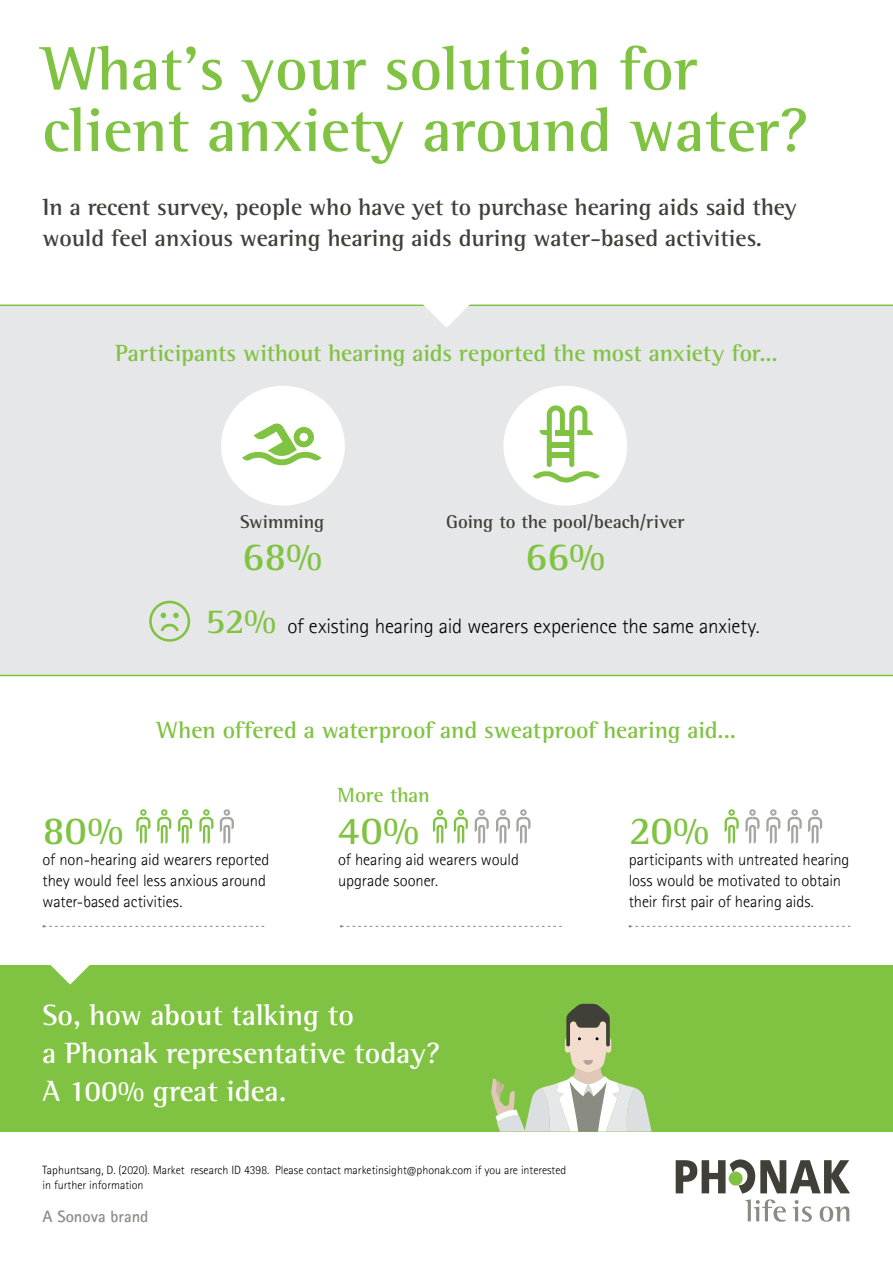
<style>
.page{position:relative;width:893px;height:1263px;background:#fff}
.page>*{position:absolute;margin:0;border:0;box-sizing:border-box;transform-origin:0 0}
.t1{font:700 63px/61.5px "Rotis Semifor Phonak";color:#80c342}
.t2{font:700 40.5px "Rotis Semifor Phonak";letter-spacing:-.015em;color:#80c342}
.t3{font:700 30px/38.2px "Rotis Semifor Phonak";color:#fff}
.t4{font:700 24px/31.5px "Rotis Semifor Phonak";color:#403f38}
.t5{font:700 24px "Rotis Semifor Phonak";letter-spacing:-.005em;color:#80c342}
.t6{font:300 21px "Rotis Sansfor Phonak";letter-spacing:-.01em;color:#000}
.t7{font:700 21px "Rotis Semifor Phonak";letter-spacing:-.005em;color:#80c342}
.t8{font:700 18.9px "Rotis Semifor Phonak";letter-spacing:-.005em;color:#403f38}
.t9{font:300 16.5px/21px "Rotis Sansfor Phonak";letter-spacing:-.005em;color:#000}
.t10{font:700 16.5px "Rotis Sansfor Phonak";color:#8c8d85}
.t11{font:300 12px/15px "Rotis Sansfor Phonak";color:#000}
.s1{font-family:"Rotis Semifor Phonak";font-weight:700;font-size:36px;color:#80c342}
</style>
<div class="page">
<div style="left:0;top:305px;width:893px;height:371px;background:#e6e7e8"></div>
<svg style="left:676px;top:1159px;width:174px;height:34px"></svg>
<svg style="left:745px;top:1199px;width:41px;height:23px"></svg>
<svg style="left:793px;top:1200px;width:19px;height:22px"></svg>
<svg style="left:820px;top:1206px;width:29px;height:16px"></svg>
<div style="left:221px;top:386px;width:124px;height:120px;background:#fff;border-radius:50%"></div>
<div style="left:503px;top:386px;width:124px;height:120px;background:#fff;border-radius:50%"></div>
<svg style="left:421px;top:304px;width:51px;height:24px"></svg>
<svg style="left:149px;top:601px;width:41px;height:41px;background:#ccdebf"></svg>
<div style="left:0;top:965px;width:893px;height:166px;background:#80c342"></div>
<svg style="left:491px;top:1004px;width:160px;height:127px"></svg>
<svg style="left:50px;top:965px;width:40px;height:19px"></svg>
<svg style="left:220px;top:809px;width:14px;height:34px"></svg>
<svg style="left:199px;top:809px;width:14px;height:34px"></svg>
<svg style="left:178px;top:809px;width:14px;height:34px"></svg>
<svg style="left:157px;top:809px;width:14px;height:34px"></svg>
<svg style="left:136px;top:809px;width:14px;height:34px"></svg>
<svg style="left:43px;top:925px;width:221px;height:2px"></svg>
<svg style="left:516px;top:809px;width:14px;height:34px"></svg>
<svg style="left:496px;top:809px;width:14px;height:34px"></svg>
<svg style="left:475px;top:809px;width:14px;height:34px"></svg>
<svg style="left:454px;top:809px;width:14px;height:34px"></svg>
<svg style="left:433px;top:809px;width:14px;height:34px"></svg>
<svg style="left:340px;top:925px;width:222px;height:2px"></svg>
<svg style="left:808px;top:809px;width:14px;height:34px"></svg>
<svg style="left:788px;top:809px;width:14px;height:34px"></svg>
<svg style="left:766px;top:809px;width:14px;height:34px"></svg>
<svg style="left:745px;top:809px;width:15px;height:34px"></svg>
<svg style="left:725px;top:809px;width:14px;height:34px"></svg>
<svg style="left:629px;top:925px;width:221px;height:2px"></svg>
<svg style="left:242px;top:423px;width:79px;height:42px"></svg>
<svg style="left:533px;top:405px;width:67px;height:77px"></svg>
<h1 class="t1" style="left:43px;top:37px;width:767px">What’s your solution for client anxiety around water?</h1>
<h3 class="t4" style="left:43px;top:191px;width:756px">In a recent survey, people who have yet to purchase hearing aids said they would feel anxious wearing hearing aids during water-based activities.</h3>
<h3 class="t5" style="left:115px;top:338px;width:664px">Participants without hearing aids reported the most anxiety for...</h3>
<p class="t8" style="left:446px;top:511px;width:240px">Going to the pool/beach/river</p>
<h2 class="t2" style="left:525px;top:532px;width:81px">66%</h2>
<p class="t6" style="left:206px;top:614px;width:556px"><span class="s1">52%</span> of existing hearing aid wearers experience the same anxiety.</p>
<p class="t8" style="left:240px;top:511px;width:86px">Swimming</p>
<h2 class="t2" style="left:242px;top:532px;width:82px">68%</h2>
<h3 class="t5" style="left:157px;top:715px;width:581px">When offered a waterproof and sweatproof hearing aid...</h3>
<h2 class="t2" style="left:43px;top:805px;width:82px">80%</h2>
<p class="t9" style="left:43px;top:849px;width:228px">of non-hearing aid wearers reported they would feel less anxious around water-based activities.</p>
<p class="t7" style="left:338px;top:782px;width:94px">More than</p>
<h2 class="t2" style="left:338px;top:805px;width:83px">40%</h2>
<p class="t9" style="left:338px;top:849px;width:182px">of hearing aid wearers would upgrade sooner.</p>
<h3 class="t3" style="left:43px;top:995px;width:399px">So, how about talking to<br>a Phonak representative today?<br>A 100% great idea.</h3>
<p class="t11" style="left:43px;top:1163px;width:525px">Taphuntsang, D. (2020). Market research ID 4398. Please contact marketinsight@phonak.com if you are interested in further information</p>
<p class="t10" style="left:43px;top:1206px;width:108px">A Sonova brand</p>
<h2 class="t2" style="left:629px;top:805px;width:82px">20%</h2>
<p class="t9" style="left:629px;top:849px;width:222px">participants with untreated hearing loss would be motivated to obtain their first pair of hearing aids.</p>
</div>
